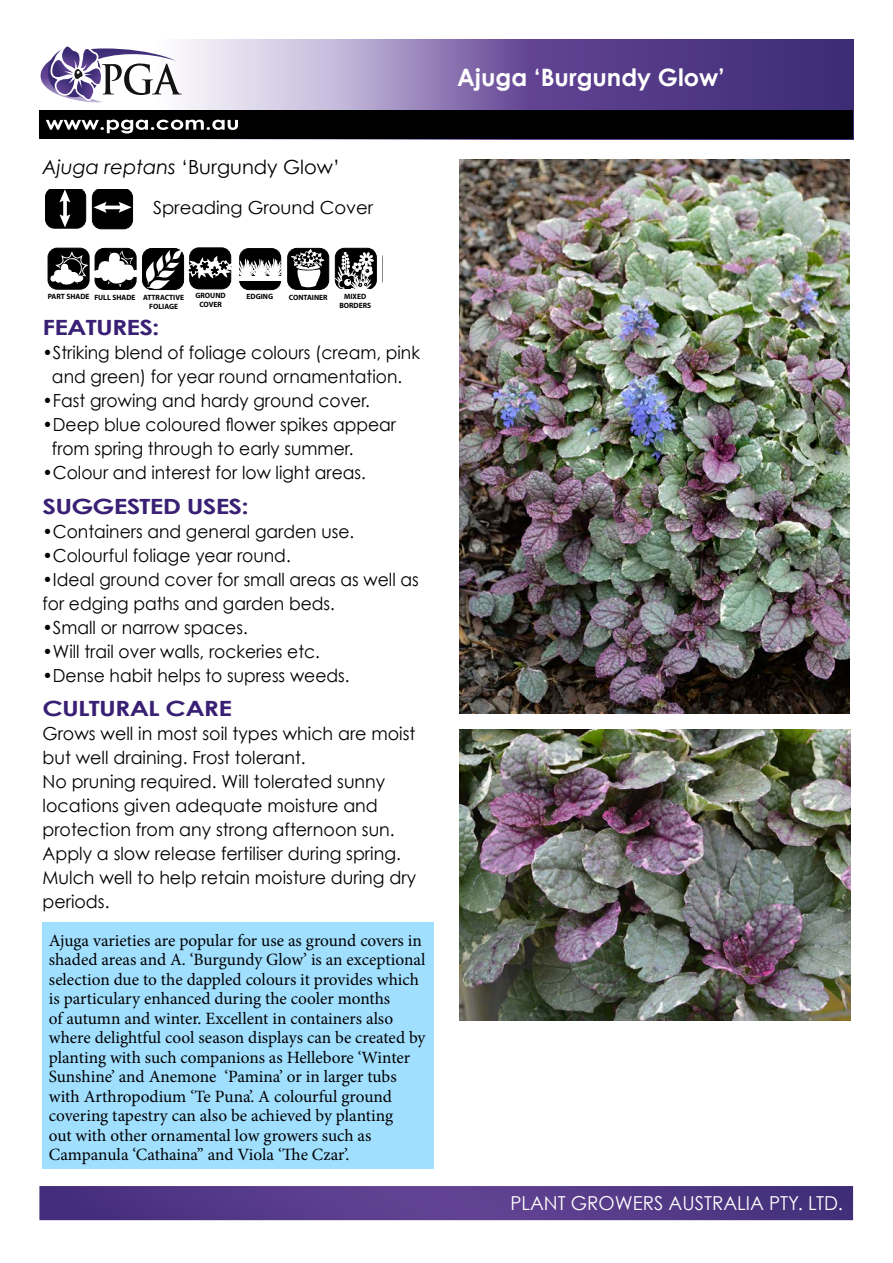
<style>
.page{position:relative;width:893px;height:1263px;background:#fff}
.page>*{position:absolute;margin:0;border:0;box-sizing:border-box;transform-origin:0 0}
.t1{font:700 24px "Century Gothic";color:#fff}
.t2{font:700 21px "Century Gothic";letter-spacing:-.03em;color:#392074;scale:1.25 1}
.t3{font:19.5px "Century Gothic";color:#000}
.t4{font:19.2px "Century Gothic";color:#fff}
.t5{font:18px/24px "Century Gothic";color:#000;scale:.95 1}
.t6{font:18px/24px "Century Gothic";color:#000}
.t7{font:17.25px/19.5px "Minion Pro";color:#000}
.t8{font:700 7.65px/9.1px "Myriad";color:#000;text-align:center}
.s1{font-style:italic}
</style>
<div class="page">
<svg style="left:238px;top:40px;width:615px;height:100px;background:#7864a1"></svg>
<div style="left:40px;top:111px;width:813px;height:28px;background:#000"></div>
<svg style="left:39px;top:1186px;width:814px;height:34px;background:#533987"></svg>
<svg style="left:39px;top:40px;width:199px;height:189px"></svg>
<div style="left:288px;top:248px;width:41px;height:41px;background:#000;border-radius:9px"></div>
<div style="left:287px;top:248px;width:42px;height:42px;border:1px solid #000;border-radius:9px"></div>
<div style="left:48px;top:248px;width:41px;height:42px;border:1px solid #000;border-radius:9px"></div>
<div style="left:95px;top:248px;width:41px;height:42px;border:1px solid #000;border-radius:9px"></div>
<svg style="left:291px;top:249px;width:33px;height:39px"></svg>
<div style="left:142px;top:248px;width:42px;height:42px;border:1px solid #000;border-radius:9px"></div>
<div style="left:239px;top:248px;width:42px;height:42px;border:1px solid #000;border-radius:9px"></div>
<div style="left:189px;top:247px;width:42px;height:42px;border:1px solid #000;border-radius:9px"></div>
<svg style="left:48px;top:249px;width:234px;height:41px"></svg>
<hr style="left:236px;top:276px;width:49px;height:4px;background:#fff">
<div style="left:335px;top:248px;width:42px;height:42px;border:1px solid #000;border-radius:9px"></div>
<svg style="left:334px;top:249px;width:42px;height:41px"></svg>
<div style="left:43px;top:922px;width:391px;height:247px;background:#a1dfff"></div>
<img style="left:459px;top:159px;width:390px;height:555px">
<img style="left:459px;top:729px;width:391px;height:291px">
<p class="t3" style="left:43px;top:155px;width:299px"><span class="s1">Ajuga reptans</span> ‘Burgundy Glow’</p>
<p class="t6" style="left:153px;top:196px;width:222px">Spreading Ground Cover</p>
<p class="t8" style="left:48px;top:293px;width:89px">PART SHADE FULL SHADE</p>
<p class="t8" style="left:196px;top:291px;width:32px">GROUND</p>
<p class="t8" style="left:289px;top:293px;width:40px">CONTAINER</p>
<p class="t8" style="left:199px;top:301px;width:24px">COVER</p>
<p class="t8" style="left:247px;top:292px;width:28px">EDGING</p>
<p class="t8" style="left:339px;top:292px;width:33px">MIXED<br>BORDERS</p>
<p class="t8" style="left:143px;top:293px;width:42px">ATTRACTIVE<br>FOLIAGE</p>
<p class="t2" style="left:43px;top:314px;width:95px">FEATURES:</p>
<p class="t5" style="left:43px;top:340px;width:399px">•Striking blend of foliage colours (cream, pink</p>
<p class="t5" style="left:52px;top:364px;width:370px">and green) for year round ornamentation.</p>
<p class="t5" style="left:43px;top:388px;width:346px">•Fast growing and hardy ground cover.</p>
<p class="t5" style="left:43px;top:412px;width:374px">•Deep blue coloured flower spikes appear</p>
<p class="t5" style="left:52px;top:436px;width:319px">from spring through to early summer.</p>
<p class="t5" style="left:43px;top:460px;width:342px">•Colour and interest for low light areas.</p>
<p class="t2" style="left:43px;top:493px;width:167px">SUGGESTED USES:</p>
<p class="t5" style="left:43px;top:519px;width:330px">•Containers and general garden use.</p>
<p class="t5" style="left:43px;top:543px;width:263px">•Colourful foliage year round.</p>
<p class="t5" style="left:43px;top:567px;width:398px">•Ideal ground cover for small areas as well as for edging paths and garden beds.</p>
<p class="t5" style="left:43px;top:615px;width:218px">•Small or narrow spaces.</p>
<p class="t5" style="left:43px;top:639px;width:293px">•Will trail over walls, rockeries etc.</p>
<p class="t5" style="left:43px;top:663px;width:325px">•Dense habit helps to supress weeds.</p>
<p class="t2" style="left:43px;top:695px;width:153px">CULTURAL CARE</p>
<p class="t6" style="left:43px;top:721px;width:374px">Grows well in most soil types which are moist but well draining. Frost tolerant.</p>
<p class="t6" style="left:43px;top:769px;width:354px">No pruning required. Will tolerated sunny locations given adequate moisture and protection from any strong afternoon sun.</p>
<p class="t6" style="left:43px;top:841px;width:375px">Apply a slow release fertiliser during spring.<br>Mulch well to help retain moisture during dry periods.</p>
<p class="t7" style="left:49px;top:930px;width:378px">Ajuga varieties are popular for use as ground covers in shaded areas and A. ‘Burgundy Glow’ is an exceptional selection due to the dappled colours it provides which is particulary enhanced during the cooler months<br>of autumn and winter. Excellent in containers also where delightful cool season displays can be created by planting with such companions as Hellebore ‘Winter Sunshine’ and Anemone ‘Pamina’ or in larger tubs with Arthropodium ‘Te Puna’. A colourful ground covering tapestry can also be achieved by planting<br>out with other ornamental low growers such as Campanula ‘Cathaina’’ and Viola ‘The Czar’.</p>
<p class="t1" style="left:457px;top:62px;width:269px">Ajuga ‘Burgundy Glow’</p>
<p class="t4" style="left:510px;top:1191px;width:334px">PLANT GROWERS AUSTRALIA PTY. LTD.</p>
</div>
